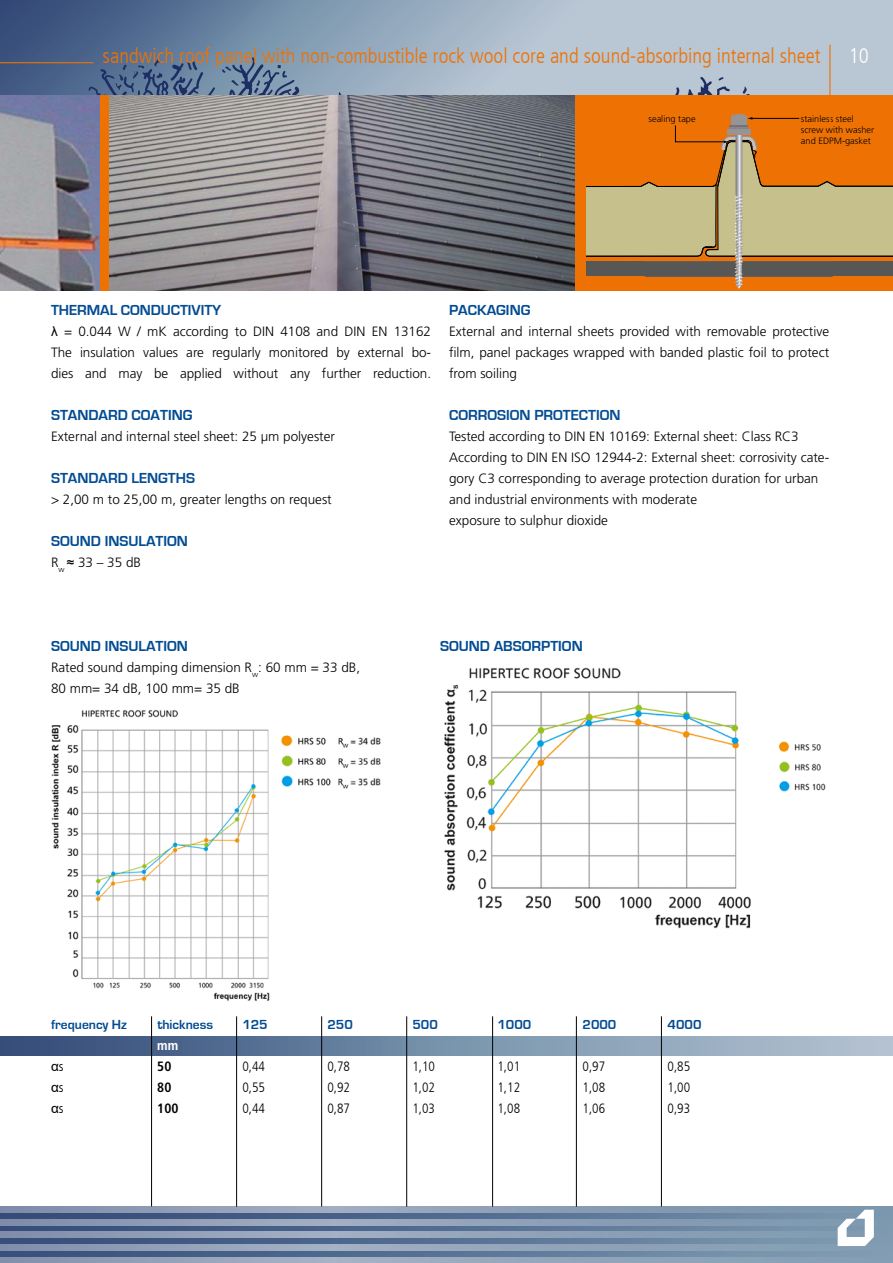
<style>
.page{position:relative;width:893px;height:1263px;background:#fff}
.page>*{position:absolute;margin:0;border:0;box-sizing:border-box;transform-origin:0 0}
.t1{font:300 condensed 21px "Frutiger LT";color:#ee7203}
.t2{font:300 condensed 21px "Frutiger LT";color:#fff}
.t3{font:700 15px "Eurostile";color:#004b93}
.t4{font:700 15px "Eurostile";color:#044c94}
.t5{font:300 13.5px/21px "Frutiger LT Pro";color:#000;text-align:justify}
.t6{font:300 condensed 13.5px "Frutiger LT";color:#000}
.t7{font:700 13.5px "Eurostile";color:#004b93}
.t8{font:700 condensed 13.5px "Frutiger LT Std";color:#000}
.t9{font:13.5px "Arial";color:#000}
.t10{font:700 condensed 13.5px "Frutiger LT Std";color:#fff}
.t11{font:300 9.3px/11.1px "Frutiger LT Pro";color:#000}
.s1{font-family:"Arial";font-weight:400}
.s2{font-family:"Frutiger LT";font-weight:300;font-stretch:condensed}
</style>
<div class="page">
<div style="left:0;top:0;width:893px;height:96px;background:#b9c6d4"></div>
<svg style="left:0;top:0;width:750px;height:95px"></svg>
<svg style="left:0;top:1213px;width:893px;height:44px;background:#5d7597"></svg>
<svg style="left:0;top:1206px;width:893px;height:7px;background:#8b9cb4"></svg>
<svg style="left:0;top:1219px;width:893px;height:6px;background:#8d9eb6"></svg>
<svg style="left:0;top:1232px;width:893px;height:6px;background:#8fa0b7"></svg>
<svg style="left:0;top:1244px;width:893px;height:6px;background:#90a2b8"></svg>
<svg style="left:0;top:1257px;width:893px;height:6px;background:#92a4ba"></svg>
<div style="left:0;top:95px;width:893px;height:196px;background:#ee7203"></div>
<svg style="left:586px;top:114px;width:307px;height:174px"></svg>
<img style="left:0;top:95px;width:100px;height:196px">
<img style="left:110px;top:95px;width:465px;height:196px">
<div style="left:0;top:1036px;width:893px;height:20px;background:linear-gradient(to right,#324d79,#b8cad6)"></div>
<hr style="left:151px;top:1016px;width:1px;height:190px;background:#000">
<hr style="left:236px;top:1016px;width:1px;height:190px;background:#000">
<hr style="left:321px;top:1016px;width:1px;height:190px;background:#000">
<hr style="left:406px;top:1016px;width:1px;height:190px;background:#000">
<hr style="left:492px;top:1016px;width:1px;height:190px;background:#000">
<hr style="left:576px;top:1016px;width:1px;height:190px;background:#000">
<hr style="left:661px;top:1016px;width:1px;height:190px;background:#000">
<hr style="left:0;top:62px;width:94px;height:1px;background:#ee7203">
<hr style="left:829px;top:45px;width:1px;height:78px;background:#ee7203">
<svg style="left:838px;top:1210px;width:36px;height:36px"></svg>
<img style="left:444px;top:667px;width:295px;height:224px">
<img style="left:51px;top:710px;width:330px;height:291px">
<img style="left:778px;top:741px;width:48px;height:51px">
<img style="left:477px;top:895px;width:274px;height:34px">
<h1 class="t1" style="left:103px;top:44px;width:719px">sandwich roof panel with non-combustible rock wool core and sound-absorbing internal sheet</h1>
<h1 class="t2" style="left:849px;top:44px;width:22px">10</h1>
<p class="t11" style="left:648px;top:113px;width:49px">sealing tape</p>
<p class="t11" style="left:801px;top:113px;width:75px">stainless steel screw with washer and EDPM-gasket</p>
<p class="t4" style="left:51px;top:302px;width:172px">THERMAL CONDUCTIVITY</p>
<p class="t5" style="left:51px;top:321px;width:382px"><span class="s1">λ</span> = 0.044 W / mK according to DIN 4108 and DIN EN 13162<br>The insulation values are regularly monitored by external bo&shy;dies and may be applied without any further reduction.</p>
<p class="t3" style="left:51px;top:407px;width:143px">STANDARD COATING</p>
<p class="t5" style="left:51px;top:426px;width:286px">External and internal steel sheet: 25 µm polyester</p>
<p class="t4" style="left:51px;top:470px;width:146px">STANDARD LENGTHS</p>
<p class="t5" style="left:51px;top:489px;width:282px">&gt; 2,00 m to 25,00 m, greater lengths on request</p>
<p class="t3" style="left:51px;top:533px;width:138px">SOUND INSULATION</p>
<p class="t5" style="left:51px;top:552px;width:92px">R<sub>w</sub> <span class="s1">≈</span> 33 – 35 dB</p>
<p class="t3" style="left:449px;top:302px;width:83px">PACKAGING</p>
<p class="t5" style="left:449px;top:321px;width:382px">External and internal sheets provided with removable protective film, panel packages wrapped with banded plastic foil to protect from soiling</p>
<p class="t4" style="left:449px;top:407px;width:173px">CORROSION PROTECTION</p>
<p class="t5" style="left:449px;top:426px;width:382px;text-align:left">Tested according to DIN EN 10169: External sheet: Class RC3<br>According to DIN EN ISO 12944-2: External sheet: corrosivity cate&shy;gory C3 corresponding to average protection duration for urban and industrial environments with moderate<br>exposure to sulphur dioxide</p>
<p class="t3" style="left:51px;top:638px;width:138px">SOUND INSULATION</p>
<p class="t5" style="left:51px;top:657px;width:311px">Rated sound damping dimension R<sub>w</sub>: 60 mm = 33 dB,<br>80 mm= 34 dB, 100 mm= 35 dB</p>
<p class="t3" style="left:440px;top:638px;width:144px">SOUND ABSORPTION</p>
<p class="t7" style="left:51px;top:1017px;width:77px">frequency Hz</p>
<p class="t7" style="left:157px;top:1017px;width:57px">thickness</p>
<p class="t7" style="left:242px;top:1017px;width:27px">125</p>
<p class="t7" style="left:327px;top:1017px;width:27px">250</p>
<p class="t7" style="left:412px;top:1017px;width:27px">500</p>
<p class="t7" style="left:497px;top:1017px;width:35px">1000</p>
<p class="t7" style="left:583px;top:1017px;width:35px">2000</p>
<p class="t7" style="left:668px;top:1017px;width:35px">4000</p>
<p class="t10" style="left:157px;top:1037px;width:23px">mm</p>
<p class="t9" style="left:51px;top:1057px;width:14px">α<span class="s2">s</span></p>
<p class="t8" style="left:157px;top:1058px;width:16px">50</p>
<p class="t6" style="left:242px;top:1059px;width:24px">0,44</p>
<p class="t6" style="left:327px;top:1059px;width:24px">0,78</p>
<p class="t6" style="left:412px;top:1059px;width:24px">1,10</p>
<p class="t6" style="left:497px;top:1059px;width:24px">1,01</p>
<p class="t6" style="left:582px;top:1059px;width:24px">0,97</p>
<p class="t6" style="left:668px;top:1059px;width:24px">0,85</p>
<p class="t9" style="left:51px;top:1078px;width:14px">α<span class="s2">s</span></p>
<p class="t8" style="left:157px;top:1079px;width:16px">80</p>
<p class="t6" style="left:242px;top:1080px;width:24px">0,55</p>
<p class="t6" style="left:327px;top:1080px;width:24px">0,92</p>
<p class="t6" style="left:412px;top:1080px;width:24px">1,02</p>
<p class="t6" style="left:497px;top:1080px;width:24px">1,12</p>
<p class="t6" style="left:582px;top:1080px;width:24px">1,08</p>
<p class="t6" style="left:668px;top:1080px;width:24px">1,00</p>
<p class="t9" style="left:51px;top:1099px;width:14px">α<span class="s2">s</span></p>
<p class="t8" style="left:157px;top:1100px;width:23px">100</p>
<p class="t6" style="left:242px;top:1101px;width:24px">0,44</p>
<p class="t6" style="left:327px;top:1101px;width:24px">0,87</p>
<p class="t6" style="left:412px;top:1101px;width:24px">1,03</p>
<p class="t6" style="left:497px;top:1101px;width:24px">1,08</p>
<p class="t6" style="left:582px;top:1101px;width:24px">1,06</p>
<p class="t6" style="left:668px;top:1101px;width:24px">0,93</p>
</div>
